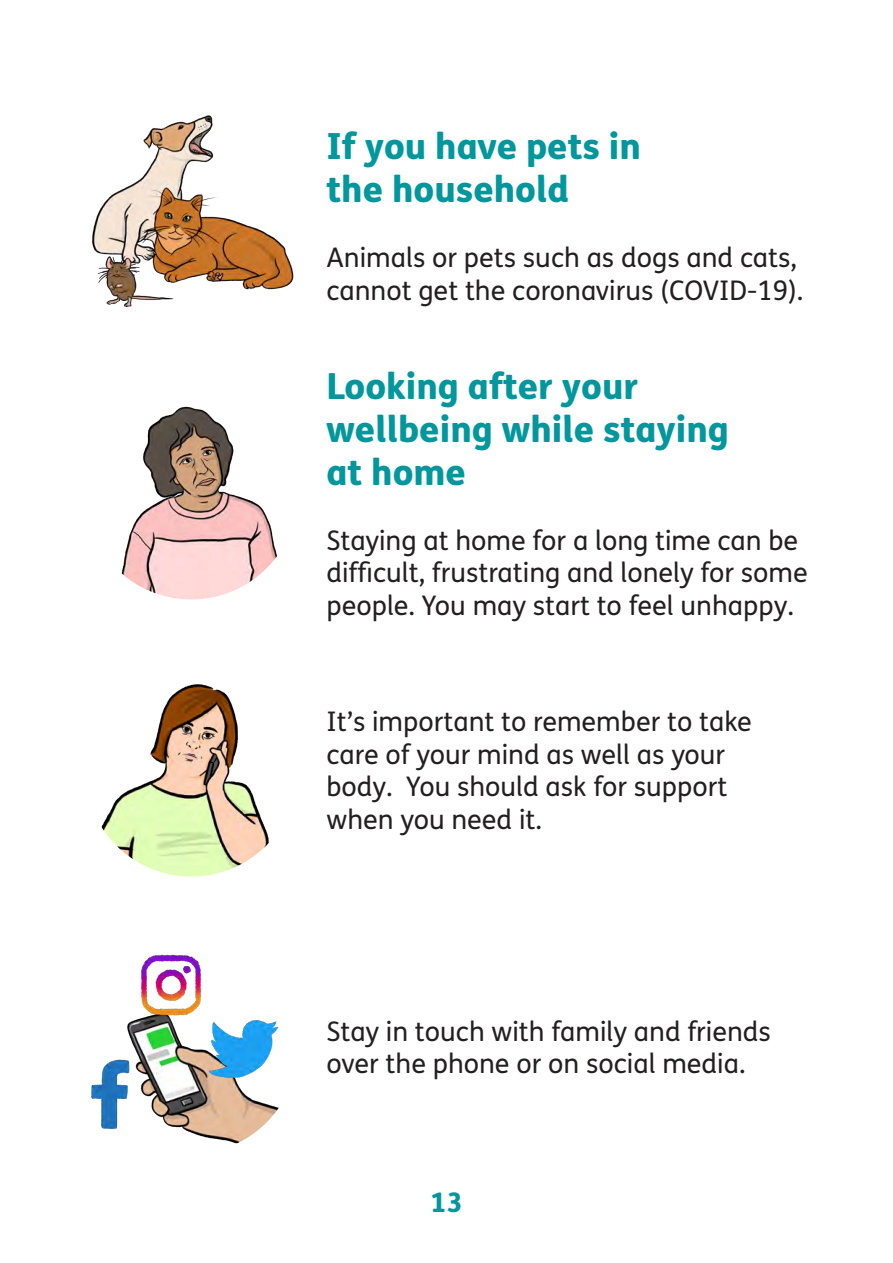
<style>
.page{position:relative;width:893px;height:1263px;background:#fff}
.page>*{position:absolute;margin:0;border:0;box-sizing:border-box;transform-origin:0 0}
.t1{font:800 36px "FS Me";color:#02979d}
.t2{font:27px/32.4px "FS Me";color:#231f20}
.t3{font:800 27px "FS Me";color:#02979d}
</style>
<div class="page">
<img style="left:91px;top:115px;width:203px;height:193px">
<img style="left:121px;top:406px;width:156px;height:193px">
<img style="left:101px;top:684px;width:168px;height:192px">
<img style="left:127px;top:1019px;width:152px;height:125px">
<img style="left:91px;top:1056px;width:46px;height:80px">
<img style="left:202px;top:1019px;width:77px;height:64px">
<img style="left:137px;top:954px;width:69px;height:67px">
<p class="t1" style="left:326px;top:118px;width:316px">If you have pets in</p>
<p class="t1" style="left:326px;top:161px;width:244px">the household</p>
<p class="t2" style="left:326px;top:241px;width:478px">Animals or pets such as dogs and cats, cannot get the coronavirus (COVID-19).</p>
<p class="t1" style="left:326px;top:357px;width:313px">Looking after your</p>
<p class="t1" style="left:326px;top:400px;width:404px">wellbeing while staying</p>
<p class="t1" style="left:326px;top:444px;width:141px">at home</p>
<p class="t2" style="left:326px;top:524px;width:483px">Staying at home for a long time can be difficult, frustrating and lonely for some people. You may start to feel unhappy.</p>
<p class="t2" style="left:326px;top:705px;width:427px">It’s important to remember to take care of your mind as well as your</p>
<p class="t2" style="left:326px;top:770px;width:402px">body. You should ask for support</p>
<p class="t2" style="left:326px;top:802px;width:217px">when you need it.</p>
<p class="t2" style="left:326px;top:1015px;width:446px">Stay in touch with family and friends over the phone or on social media.</p>
<p class="t3" style="left:431px;top:1181px;width:33px">13</p>
</div>
